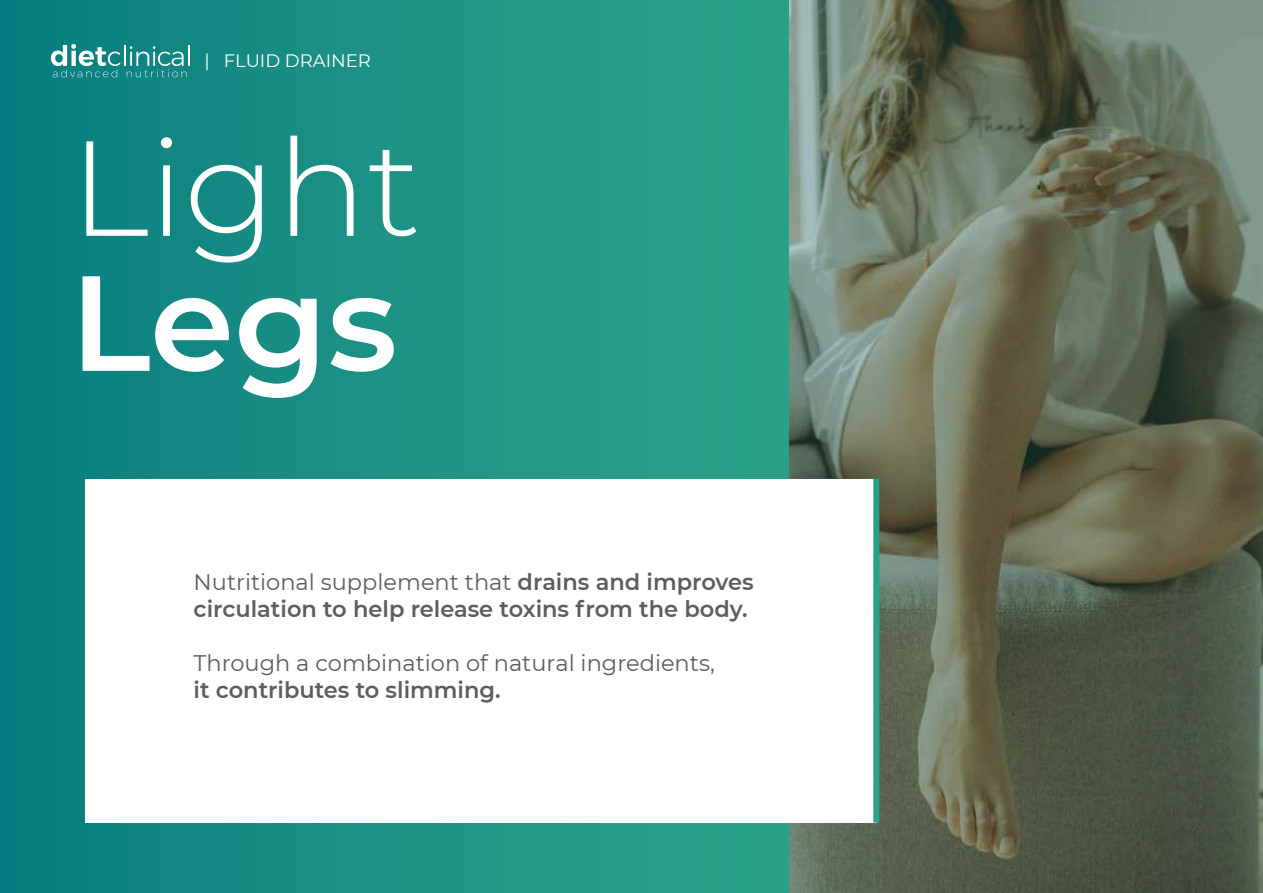
<style>
.page{position:relative;width:1263px;height:893px;background:#fff}
.page>*{position:absolute;margin:0;border:0;box-sizing:border-box;transform-origin:0 0}
.t1{font:300 135px "Montserrat";color:#fff}
.t2{font:600 135px "Montserrat";color:#fff}
.t3{font:600 22.5px/27px "Montserrat";color:#5d5d5d}
.t4{font:22.5px "Montserrat";color:#5d5d5d}
.t5{font:18px "Montserrat";color:#fff}
.s1{font-weight:400}
</style>
<div class="page">
<div style="left:0;top:0;width:789px;height:893px;background:linear-gradient(to right,#097e80,#2ea58a)"></div>
<svg style="left:787px;top:0;width:476px;height:893px;background:#616b57"></svg>
<div style="left:85px;top:479px;width:791px;height:343px;background:#fff"></div>
<div style="left:873px;top:479px;width:6px;height:343px;background:#27a189"></div>
<hr style="left:124px;top:46px;width:2px;height:20px;background:#fff">
<svg style="left:51px;top:44px;width:70px;height:33px"></svg>
<svg style="left:127px;top:46px;width:62px;height:31px;background:#379996"></svg>
<p class="t5" style="left:204px;top:48px;width:168px">| FLUID DRAINER</p>
<h1 class="t1" style="left:70px;top:96px;width:352px">Light</h1>
<h1 class="t2" style="left:70px;top:227px;width:329px">Legs</h1>
<p class="t3" style="left:194px;top:567px;width:562px"><span class="s1">Nutritional supplement that</span> drains and improves circulation to help release toxins from the body.</p>
<p class="t4" style="left:194px;top:647px;width:523px">Through a combination of natural ingredients,</p>
<p class="t3" style="left:194px;top:675px;width:309px">it contributes to slimming.</p>
</div>
